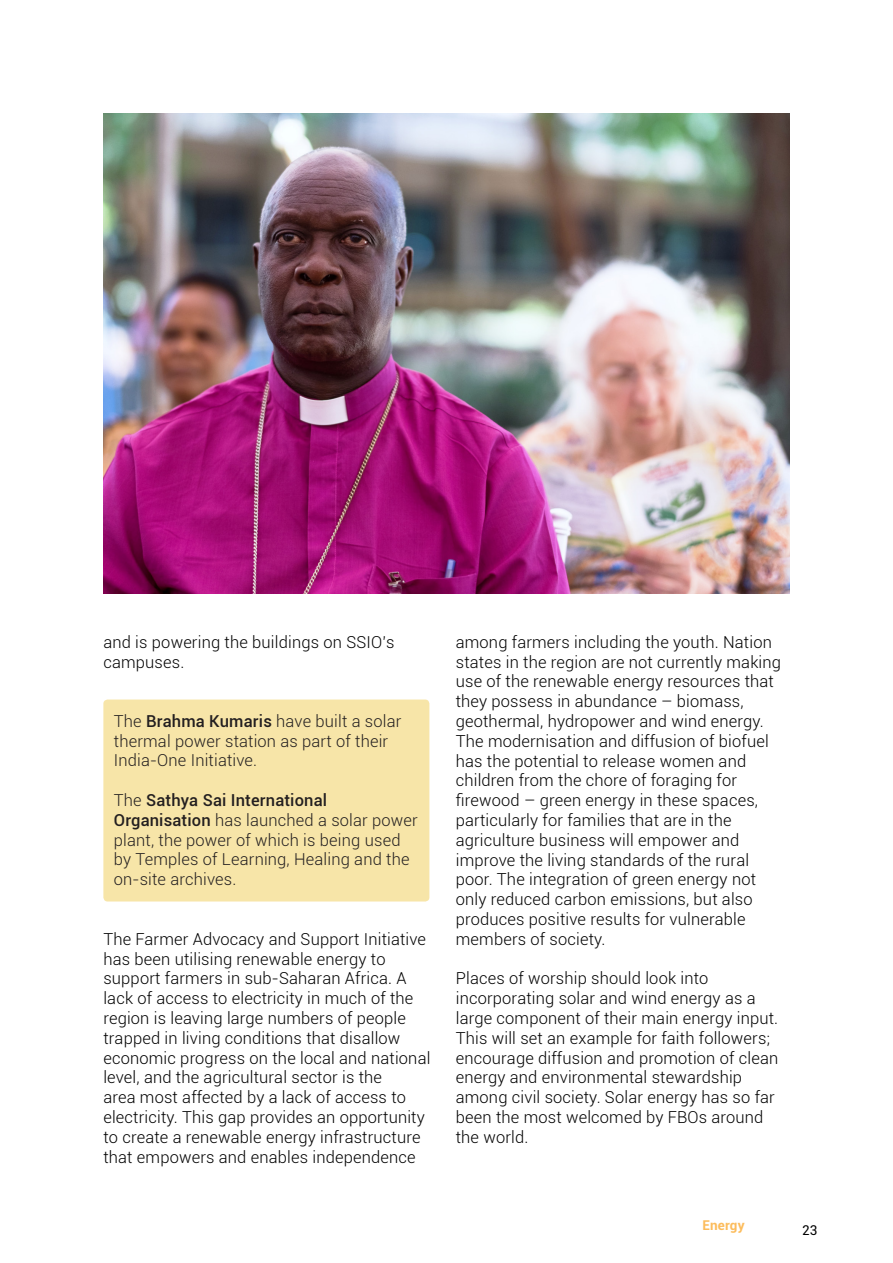
<style>
.page{position:relative;width:893px;height:1263px;background:#fff}
.page>*{position:absolute;margin:0;border:0;box-sizing:border-box;transform-origin:0 0}
.t1{font:300 16.5px/19.8px "Roboto";letter-spacing:.01em;color:#000}
.t2{font:300 16.5px/19.8px "Roboto";letter-spacing:.01em;color:#231f20}
.t3{font:700 13.5px "Roboto";letter-spacing:.01em;color:#fcbc5c}
.t4{font:13.5px "Roboto";color:#000}
.s1{font-weight:500}
</style>
<div class="page">
<img style="left:103px;top:114px;width:687px;height:479px">
<div style="left:103px;top:699px;width:326px;height:202px;background:#f7e5a8;border-radius:4px"></div>
<p class="t1" style="left:103px;top:631px;width:293px">and is powering the buildings on SSIO’s campuses.</p>
<p class="t2" style="left:114px;top:710px;width:289px">The <span class="s1">Brahma Kumaris</span> have built a solar thermal power station as part of their<br>India-One Initiative.</p>
<p class="t2" style="left:114px;top:790px;width:305px">The <span class="s1">Sathya Sai International Organisation</span> has launched a solar power plant, the power of which is being used by Temples of Learning, Healing and the on-site archives.</p>
<p class="t1" style="left:103px;top:928px;width:329px">The Farmer Advocacy and Support Initiative has been utilising renewable energy to support farmers in sub-Saharan Africa. A lack of access to electricity in much of the region is leaving large numbers of people trapped in living conditions that disallow economic progress on the local and national level, and the agricultural sector is the<br>area most affected by a lack of access to electricity. This gap provides an opportunity to create a renewable energy infrastructure that empowers and enables independence</p>
<p class="t1" style="left:456px;top:631px;width:327px">among farmers including the youth. Nation states in the region are not currently making use of the renewable energy resources that they possess in abundance – biomass, geothermal, hydropower and wind energy.<br>The modernisation and diffusion of biofuel has the potential to release women and children from the chore of foraging for firewood – green energy in these spaces, particularly for families that are in the agriculture business will empower and improve the living standards of the rural poor. The integration of green energy not only reduced carbon emissions, but also produces positive results for vulnerable members of society.</p>
<p class="t1" style="left:456px;top:968px;width:324px">Places of worship should look into incorporating solar and wind energy as a large component of their main energy input.<br>This will set an example for faith followers; encourage diffusion and promotion of clean energy and environmental stewardship among civil society. Solar energy has so far been the most welcomed by FBOs around the world.</p>
<p class="t3" style="left:703px;top:1216px;width:43px">Energy</p>
<p class="t4" style="left:802px;top:1220px;width:17px">23</p>
</div>
